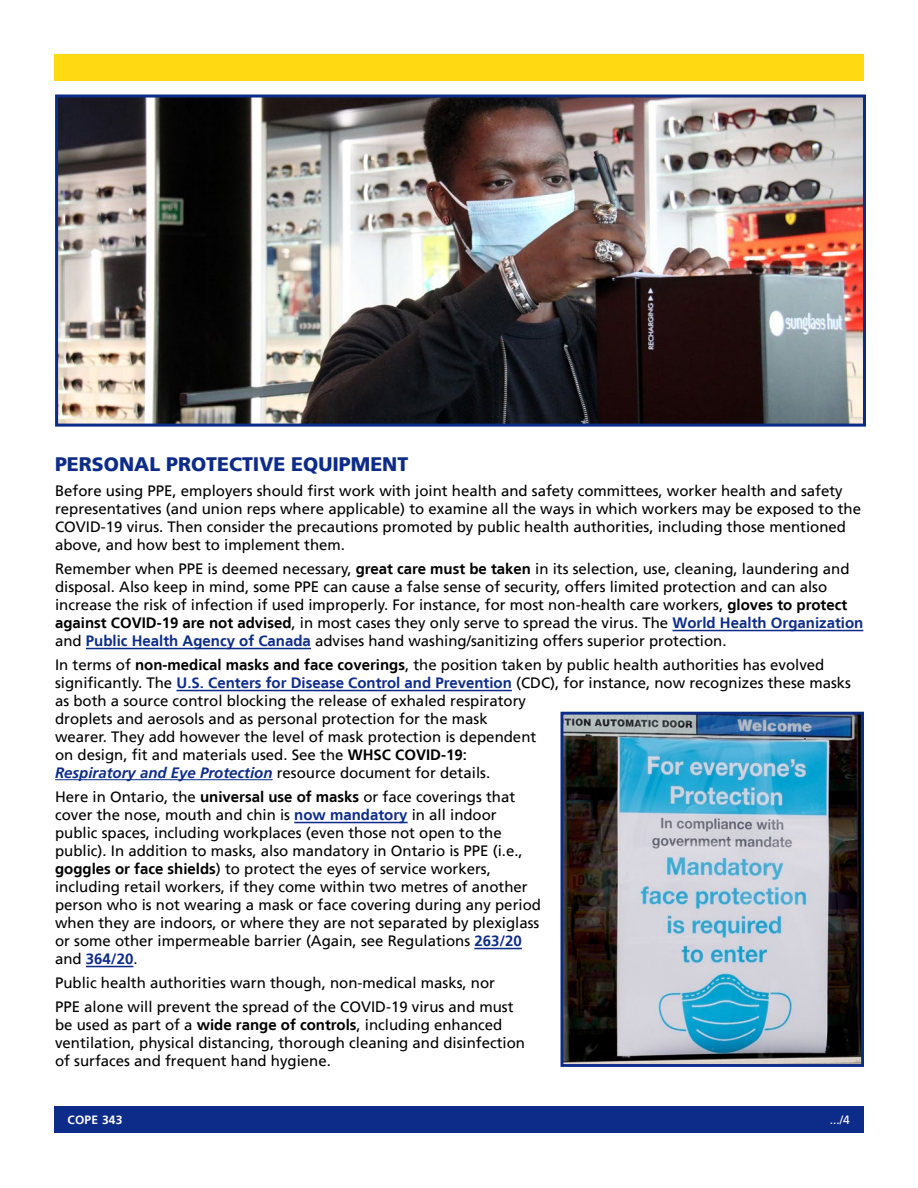
<style>
.page{position:relative;width:918px;height:1188px;background:#fff}
.page>*{position:absolute;margin:0;border:0;box-sizing:border-box;transform-origin:0 0}
.t1{font:900 19.5px "Frutiger LT";color:#0d2b88}
.t2{font:15px/18px "Frutiger LT";color:#000}
.t3{font:700 12px "Frutiger LT";letter-spacing:.02em;color:#fff}
.t4{font:12px "Frutiger LT";color:#fff}
.s1{font-weight:700}
.s2{font-weight:700;color:#0d2b88}
.s3{font-weight:700;font-style:italic;color:#0d2b88}
</style>
<div class="page">
<div style="left:54px;top:54px;width:810px;height:27px;background:#ffd911"></div>
<div style="left:54px;top:1107px;width:810px;height:26px;background:#0d2b88"></div>
<hr style="left:672px;top:630px;width:191px;height:1px;background:#0d2b88">
<hr style="left:86px;top:648px;width:225px;height:1px;background:#0d2b88">
<hr style="left:177px;top:690px;width:335px;height:1px;background:#0d2b88">
<hr style="left:55px;top:779px;width:218px;height:1px;background:#0d2b88">
<hr style="left:294px;top:822px;width:114px;height:1px;background:#0d2b88">
<hr style="left:474px;top:948px;width:48px;height:1px;background:#0d2b88">
<hr style="left:86px;top:966px;width:47px;height:1px;background:#0d2b88">
<img style="left:59px;top:99px;width:803px;height:324px">
<div style="left:55px;top:95px;width:811px;height:332px;border:3px solid #0d2b88"></div>
<img style="left:565px;top:716px;width:295px;height:347px">
<div style="left:561px;top:712px;width:303px;height:355px;border:3px solid #0d2b88"></div>
<h1 class="t1" style="left:55px;top:453px;width:355px">PERSONAL PROTECTIVE EQUIPMENT</h1>
<p class="t2" style="left:55px;top:482px;width:808px">Before using PPE, employers should first work with joint health and safety committees, worker health and safety representatives (and union reps where applicable) to examine all the ways in which workers may be exposed to the COVID-19 virus. Then consider the precautions promoted by public health authorities, including those mentioned above, and how best to implement them.</p>
<p class="t2" style="left:55px;top:560px;width:810px">Remember when PPE is deemed necessary, <span class="s1">great care must be taken</span> in its selection, use, cleaning, laundering and disposal. Also keep in mind, some PPE can cause a false sense of security, offers limited protection and can also increase the risk of infection if used improperly. For instance, for most non-health care workers, <span class="s1">gloves to protect against COVID-19 are not advised</span>, in most cases they only serve to spread the virus. The <span class="s2">World Health Organization </span>and <span class="s2">Public Health Agency of Canada</span> advises hand washing/sanitizing offers superior protection.</p>
<p class="t2" style="left:55px;top:656px;width:798px">In terms of <span class="s1">non-medical masks and face coverings</span>, the position taken by public health authorities has evolved significantly. The <span class="s2">U.S. Centers for Disease Control and Prevention</span> (CDC), for instance, now recognizes these masks as both a source control blocking the release of exhaled respiratory<br>droplets and aerosols and as personal protection for the mask<br>wearer. They add however the level of mask protection is dependent<br>on design, fit and materials used. See the <span class="s1">WHSC COVID-19:<br></span><span class="s3">Respiratory and Eye Protection</span> resource document for details.</p>
<p class="t2" style="left:55px;top:788px;width:487px">Here in Ontario, the <span class="s1">universal use of masks</span> or face coverings that cover the nose, mouth and chin is <span class="s2">now mandatory</span> in all indoor public spaces, including workplaces (even those not open to the public). In addition to masks, also mandatory in Ontario is PPE (i.e., <span class="s1">goggles or face shields</span>) to protect the eyes of service workers, including retail workers, if they come within two metres of another person who is not wearing a mask or face covering during any period when they are indoors, or where they are not separated by plexiglass or some other impermeable barrier (Again, see Regulations <span class="s2">263/20 </span>and <span class="s2">364/20</span>.</p>
<p class="t2" style="left:55px;top:971px;width:460px;line-height:24px">Public health authorities warn though, non-medical masks, nor<br>PPE alone will prevent the spread of the COVID-19 virus and must</p>
<p class="t2" style="left:55px;top:1016px;width:472px">be used as part of a <span class="s1">wide range of controls</span>, including enhanced ventilation, physical distancing, thorough cleaning and disinfection of surfaces and frequent hand hygiene.</p>
<p class="t3" style="left:68px;top:1113px;width:57px">COPE 343</p>
<p class="t4" style="left:830px;top:1113px;width:22px">.../4</p>
</div>
